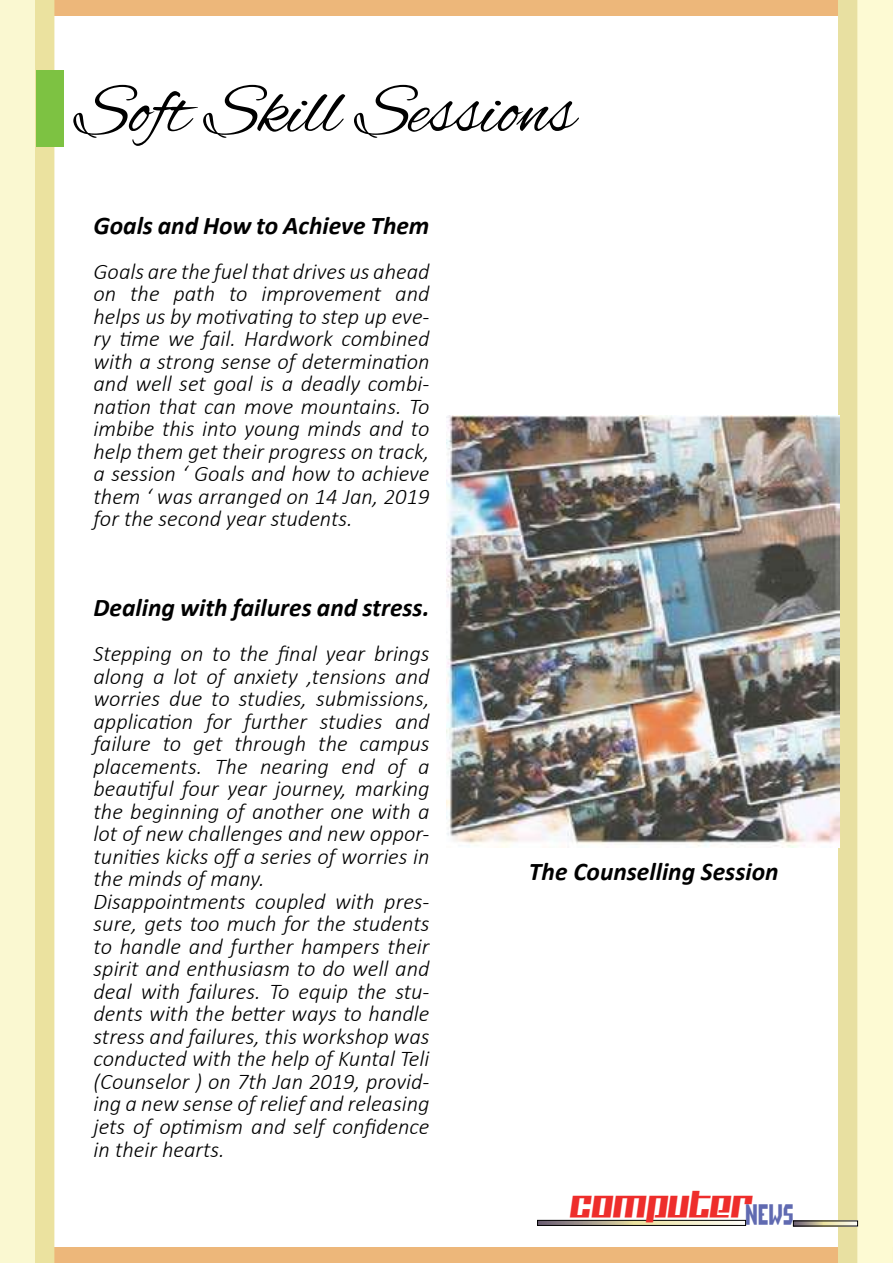
<style>
.page{position:relative;width:893px;height:1263px;background:#fff}
.page>*{position:absolute;margin:0;border:0;box-sizing:border-box;transform-origin:0 0}
.t1{font:73.5px "Alex Brush";color:#000}
.t2{font:31.5px "Kitchenpolice";color:#ee2d2b}
.t3{font:italic 700 25.5px "Calibri";color:#000}
.t4{font:italic 300 22.5px/22.5px "Calibri";color:#000;text-align:justify}
.t5{font:20.4px "Angle";color:#606ab1;scale:.79 1}
</style>
<div class="page">
<div style="left:0;top:0;width:893px;height:16px;background:#edb77a"></div>
<div style="left:0;top:1247px;width:893px;height:16px;background:#edb77a"></div>
<div style="left:838px;top:0;width:35px;height:1263px;background:#e8e0a1"></div>
<div style="left:857px;top:0;width:36px;height:1263px;background:#fdfad3"></div>
<svg style="left:539px;top:1222px;width:199px;height:2px"></svg>
<div style="left:537px;top:1220px;width:209px;height:6px;border:1px solid #000"></div>
<svg style="left:795px;top:1222px;width:61px;height:2px"></svg>
<div style="left:19px;top:0;width:35px;height:1263px;background:#ebe29f"></div>
<div style="left:0;top:0;width:34px;height:1263px;background:#faf8d1"></div>
<div style="left:37px;top:70px;width:27px;height:77px;background:#7dc242"></div>
<img style="left:446px;top:416px;width:394px;height:431px">
<h1 class="t1" style="left:75px;top:70px;width:502px">Soft Skill Sessions</h1>
<p class="t3" style="left:94px;top:207px;width:337px">Goals and How to Achieve Them</p>
<p class="t4" style="left:94px;top:260px;width:337px">Goals are the fuel that drives us ahead on the path to improvement and helps us by motivating to step up eve&shy;ry time we fail. Hardwork combined with a strong sense of determination and well set goal is a deadly combi&shy;nation that can move mountains. To imbibe this into young minds and to help them get their progress on track, a session ‘ Goals and how to achieve them ‘ was arranged on 14 Jan, 2019 for the second year students.</p>
<p class="t3" style="left:94px;top:590px;width:337px">Dealing with failures and stress.</p>
<p class="t4" style="left:94px;top:642px;width:337px;text-align:left">Stepping on to the final year brings along a lot of anxiety ,tensions and worries due to studies, submissions, application for further studies and failure to get through the campus placements. The nearing end of a beautiful four year journey, marking the beginning of another one with a lot of new challenges and new oppor&shy;tunities kicks off a series of worries in the minds of many.<br>Disappointments coupled with pres&shy;sure, gets too much for the students to handle and further hampers their spirit and enthusiasm to do well and deal with failures. To equip the stu&shy;dents with the better ways to handle stress and failures, this workshop was conducted with the help of Kuntal Teli (Counselor ) on 7th Jan 2019, provid&shy;ing a new sense of relief and releasing jets of optimism and self confidence in their hearts.</p>
<p class="t3" style="left:529px;top:853px;width:251px">The Counselling Session</p>
<h2 class="t2" style="left:572px;top:1190px;width:182px">COMPUTER</h2>
<p class="t5" style="left:746px;top:1208px;width:63px">NEWS</p>
</div>
